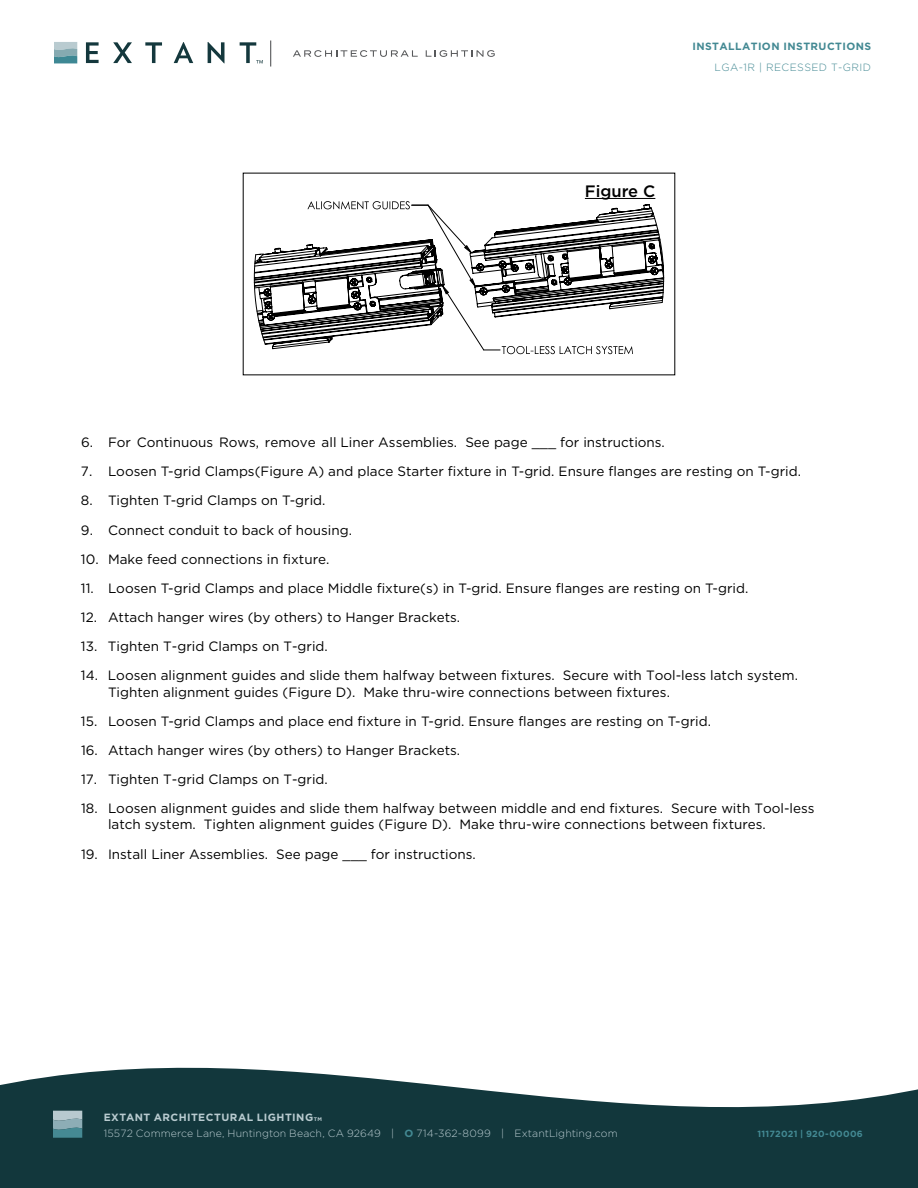
<style>
.page{position:relative;width:918px;height:1188px;background:#fff}
.page>*{position:absolute;margin:0;border:0;box-sizing:border-box;transform-origin:0 0}
.t1{font:500 16.5px "Gotham";color:#000}
.t2{font:13.5px/16.2px "Gotham";color:#000}
.t3{font:300 10.5px/15.8px "Gotham";letter-spacing:.015em;color:#b9cbd0}
.t4{font:700 10.5px "Gotham";letter-spacing:.04em;color:#438993}
.t5{font:300 10.5px "Gotham";letter-spacing:.04em;color:#438993}
.t6{font:700 9px "Gotham";letter-spacing:.03em;color:#438993}
.s1{font-weight:700}
.s2{font-weight:700;font-size:5.25px}
.s3{font-weight:700;color:#438993}
</style>
<div class="page">
<div style="left:0;top:1176px;width:918px;height:12px;background:#12373c"></div>
<svg style="left:0;top:1067px;width:918px;height:109px;fill:#12373c"></svg>
<svg style="left:53px;top:1111px;width:29px;height:27px"></svg>
<svg style="left:310px;top:201px;width:323px;height:153px"></svg>
<svg style="left:254px;top:204px;width:410px;height:145px"></svg>
<hr style="left:585px;top:198px;width:70px;height:1px;background:#000">
<svg style="left:54px;top:42px;width:23px;height:21px"></svg>
<svg style="left:86px;top:42px;width:13px;height:21px"></svg>
<svg style="left:113px;top:42px;width:19px;height:21px"></svg>
<svg style="left:145px;top:42px;width:17px;height:21px"></svg>
<svg style="left:174px;top:42px;width:19px;height:21px"></svg>
<svg style="left:208px;top:42px;width:17px;height:21px"></svg>
<svg style="left:426px;top:50px;width:69px;height:7px"></svg>
<svg style="left:293px;top:50px;width:125px;height:7px"></svg>
<svg style="left:240px;top:42px;width:23px;height:21px"></svg>
<svg style="left:270px;top:41px;width:1px;height:26px"></svg>
<p class="t4" style="left:693px;top:39px;width:180px">INSTALLATION INSTRUCTIONS</p>
<p class="t5" style="left:715px;top:60px;width:158px">LGA-1R | RECESSED T-GRID</p>
<p class="t1" style="left:585px;top:180px;width:72px">Figure C</p>
<p class="t2" style="left:81px;top:434px;width:585px">6. For Continuous Rows, remove all Liner Assemblies. See page ___ for instructions.</p>
<p class="t2" style="left:81px;top:463px;width:722px">7. Loosen T-grid Clamps(Figure A) and place Starter fixture in T-grid. Ensure flanges are resting on T-grid.</p>
<p class="t2" style="left:81px;top:492px;width:246px">8. Tighten T-grid Clamps on T-grid.</p>
<p class="t2" style="left:81px;top:521px;width:273px">9. Connect conduit to back of housing.</p>
<p class="t2" style="left:81px;top:551px;width:250px">10. Make feed connections in fixture.</p>
<p class="t2" style="left:81px;top:580px;width:669px">11. Loosen T-grid Clamps and place Middle fixture(s) in T-grid. Ensure flanges are resting on T-grid.</p>
<p class="t2" style="left:81px;top:609px;width:381px">12. Attach hanger wires (by others) to Hanger Brackets.</p>
<p class="t2" style="left:81px;top:638px;width:248px">13. Tighten T-grid Clamps on T-grid.</p>
<p class="t2" style="left:108px;top:667px;width:692px;text-indent:-27px">14. Loosen alignment guides and slide them halfway between fixtures. Secure with Tool-less latch system.<br>Tighten alignment guides (Figure D). Make thru-wire connections between fixtures.</p>
<p class="t2" style="left:81px;top:713px;width:632px">15. Loosen T-grid Clamps and place end fixture in T-grid. Ensure flanges are resting on T-grid.</p>
<p class="t2" style="left:81px;top:742px;width:381px">16. Attach hanger wires (by others) to Hanger Brackets.</p>
<p class="t2" style="left:81px;top:771px;width:248px">17. Tighten T-grid Clamps on T-grid.</p>
<p class="t2" style="left:108px;top:800px;width:708px;text-indent:-27px">18. Loosen alignment guides and slide them halfway between middle and end fixtures. Secure with Tool-less latch system. Tighten alignment guides (Figure D). Make thru-wire connections between fixtures.</p>
<p class="t2" style="left:81px;top:845px;width:396px">19. Install Liner Assemblies. See page ___ for instructions.</p>
<p class="t3" style="left:104px;top:1110px;width:515px"><span class="s1">EXTANT ARCHITECTURAL LIGHTING</span><span class="s2">TM<br></span>15572 Commerce Lane, Huntington Beach, CA 92649 | <span class="s3">O</span> 714-362-8099 | ExtantLighting.com</p>
<p class="t6" style="left:758px;top:1128px;width:107px">11172021 | 920-00006</p>
</div>
